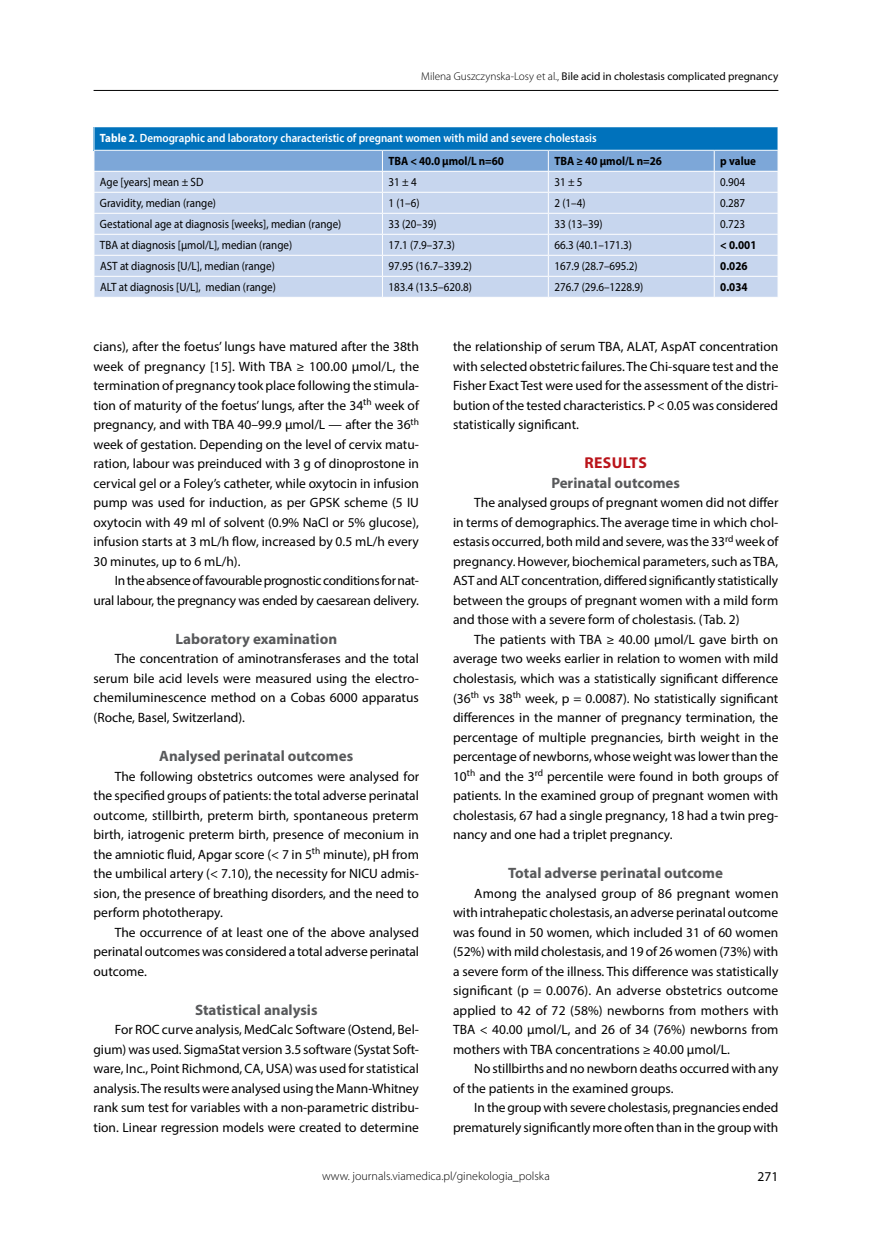
<style>
.page{position:relative;width:872px;height:1234px;background:#fff}
.page>*{position:absolute;margin:0;border:0;box-sizing:border-box;transform-origin:0 0}
.t1{font:700 15.75px "Myriad Pro";letter-spacing:.02em;color:#ba141a}
.t2{font:700 15px "Myriad Pro";color:#58595b}
.t3{font:13.5px/19.5px "Myriad Pro";letter-spacing:-.005em;color:#000;text-align:justify}
.t4{font:13.5px/19.5px "Myriad Pro";letter-spacing:-.025em;color:#000;text-align:right}
.t5{font:12px "Myriad Pro";color:#000;scale:.92 1}
.t6{font:600 12px/23.5px "Myriad Pro";color:#fff;scale:.92 1}
.t7{font:300 12px "Myriad Pro";color:#000}
.t8{font:700 12px "Myriad Pro";color:#000;scale:.92 1}
.t9{font:11.25px "Myriad Pro";color:#000}
.s1{font-weight:300}
.s2{font-weight:700}
.s3{font-weight:700;color:#000}
</style>
<div class="page">
<hr style="left:94px;top:90px;width:684px;height:1px;background:#000">
<svg style="left:94px;top:127px;width:684px;height:170px;background:#a6c5e5"></svg>
<p class="t9" style="left:421px;top:70px;width:359px"><span class="s1">Milena Guszczynska-Losy et al.,</span> Bile acid in cholestasis complicated pregnancy</p>
<p class="t6" style="left:388px;top:126px;width:228px;text-indent:-288px"><span class="s2">Table 2</span>. Demographic and laboratory characteristic of pregnant women with mild and severe cholestasis<br><span class="s3">TBA &lt; 40.0 μmol/L n=60</span></p>
<p class="t8" style="left:554px;top:153px;width:118px">TBA ≥ 40 μmol/L n=26</p>
<p class="t8" style="left:720px;top:153px;width:40px">p value</p>
<p class="t5" style="left:100px;top:175px;width:114px">Age [years] mean ± SD</p>
<p class="t5" style="left:388px;top:175px;width:32px">31 ± 4</p>
<p class="t5" style="left:554px;top:175px;width:32px">31 ± 5</p>
<p class="t5" style="left:720px;top:175px;width:29px">0.904</p>
<p class="t5" style="left:100px;top:196px;width:128px">Gravidity, median (range)</p>
<p class="t5" style="left:388px;top:196px;width:35px">1 (1–6)</p>
<p class="t5" style="left:554px;top:196px;width:35px">2 (1–4)</p>
<p class="t5" style="left:720px;top:196px;width:29px">0.287</p>
<p class="t5" style="left:100px;top:217px;width:264px">Gestational age at diagnosis [weeks], median (range)</p>
<p class="t5" style="left:388px;top:217px;width:54px">33 (20–39)</p>
<p class="t5" style="left:554px;top:217px;width:54px">33 (13–39)</p>
<p class="t5" style="left:720px;top:217px;width:29px">0.723</p>
<p class="t5" style="left:100px;top:238px;width:210px">TBA at diagnosis [μmol/L], median (range)</p>
<p class="t5" style="left:388px;top:238px;width:74px">17.1 (7.9–37.3)</p>
<p class="t5" style="left:554px;top:238px;width:86px">66.3 (40.1–171.3)</p>
<p class="t8" style="left:720px;top:237px;width:41px">&lt; 0.001</p>
<p class="t5" style="left:100px;top:259px;width:191px">AST at diagnosis [U/L], median (range)</p>
<p class="t5" style="left:388px;top:259px;width:92px">97.95 (16.7–339.2)</p>
<p class="t5" style="left:554px;top:259px;width:92px">167.9 (28.7–695.2)</p>
<p class="t8" style="left:720px;top:258px;width:31px">0.026</p>
<p class="t5" style="left:100px;top:280px;width:193px">ALT at diagnosis [U/L], median (range)</p>
<p class="t5" style="left:388px;top:280px;width:92px">183.4 (13.5–620.8)</p>
<p class="t5" style="left:554px;top:280px;width:98px">276.7 (29.6–1228.9)</p>
<p class="t8" style="left:720px;top:279px;width:31px">0.034</p>
<p class="t3" style="left:94px;top:336px;width:327px">cians), after the foetus’ lungs have matured after the 38th week of pregnancy [15]. With TBA ≥ 100.00 μmol/L, the termination of pregnancy took place following the stimula&shy;tion of maturity of the foetus’ lungs, after the 34<sup>th</sup> week of pregnancy, and with TBA 40–99.9 μmol/L — after the 36<sup>th </sup>week of gestation. Depending on the level of cervix matu&shy;ration, labour was preinduced with 3 g of dinoprostone in cervical gel or a Foley’s catheter, while oxytocin in infusion pump was used for induction, as per GPSK scheme (5 IU oxytocin with 49 ml of solvent (0.9% NaCl or 5% glucose), infusion starts at 3 mL/h flow, increased by 0.5 mL/h every 30 minutes, up to 6 mL/h).</p>
<p class="t4" style="left:94px;top:570px;width:327px">In the absence of favourable prognostic conditions for nat&shy;ural labour, the pregnancy was ended by caesarean delivery.</p>
<p class="t2" style="left:175px;top:629px;width:163px">Laboratory examination</p>
<p class="t3" style="left:94px;top:648px;width:327px;text-indent:21px">The concentration of aminotransferases and the total serum bile acid levels were measured using the electro&shy;chemiluminescence method on a Cobas 6000 apparatus (Roche, Basel, Switzerland).</p>
<p class="t2" style="left:159px;top:746px;width:195px">Analysed perinatal outcomes</p>
<p class="t3" style="left:94px;top:766px;width:327px;text-indent:21px">The following obstetrics outcomes were analysed for the specified groups of patients: the total adverse perinatal outcome, stillbirth, preterm birth, spontaneous preterm birth, iatrogenic preterm birth, presence of meconium in the amniotic fluid, Apgar score (&lt; 7 in 5<sup>th</sup> minute), pH from the umbilical artery (&lt; 7.10), the necessity for NICU admis&shy;sion, the presence of breathing disorders, and the need to perform phototherapy.</p>
<p class="t3" style="left:94px;top:922px;width:327px;text-indent:21px">The occurrence of at least one of the above analysed perinatal outcomes was considered a total adverse perinatal outcome.</p>
<p class="t2" style="left:195px;top:999px;width:124px">Statistical analysis</p>
<p class="t3" style="left:94px;top:1019px;width:327px;text-indent:21px">For ROC curve analysis, MedCalc Software (Ostend, Bel&shy;gium) was used. SigmaStat version 3.5 software (Systat Soft&shy;ware, Inc., Point Richmond, CA, USA) was used for statistical analysis. The results were analysed using the Mann-Whitney rank sum test for variables with a non-parametric distribu&shy;tion. Linear regression models were created to determine</p>
<p class="t3" style="left:453px;top:336px;width:327px">the relationship of serum TBA, ALAT, AspAT concentration with selected obstetric failures. The Chi-square test and the Fisher Exact Test were used for the assessment of the distri&shy;bution of the tested characteristics. P &lt; 0.05 was considered statistically significant.</p>
<p class="t1" style="left:584px;top:452px;width:64px">RESULTS</p>
<p class="t2" style="left:551px;top:473px;width:130px">Perinatal outcomes</p>
<p class="t3" style="left:453px;top:493px;width:327px;text-indent:21px">The analysed groups of pregnant women did not differ in terms of demographics. The average time in which chol&shy;estasis occurred, both mild and severe, was the 33<sup>rd</sup> week of pregnancy. However, biochemical parameters, such as TBA, AST and ALT concentration, differed significantly statistically between the groups of pregnant women with a mild form and those with a severe form of cholestasis. (Tab. 2)</p>
<p class="t3" style="left:453px;top:629px;width:327px;text-indent:21px">The patients with TBA ≥ 40.00 μmol/L gave birth on average two weeks earlier in relation to women with mild cholestasis, which was a statistically significant difference (36<sup>th</sup> vs 38<sup>th</sup> week, p = 0.0087). No statistically significant differences in the manner of pregnancy termination, the percentage of multiple pregnancies, birth weight in the percentage of newborns, whose weight was lower than the 10<sup>th</sup> and the 3<sup>rd</sup> percentile were found in both groups of patients. In the examined group of pregnant women with cholestasis, 67 had a single pregnancy, 18 had a twin preg&shy;nancy and one had a triplet pregnancy.</p>
<p class="t2" style="left:508px;top:863px;width:216px">Total adverse perinatal outcome</p>
<p class="t3" style="left:453px;top:883px;width:327px;text-indent:21px">Among the analysed group of 86 pregnant women with intrahepatic cholestasis, an adverse perinatal outcome was found in 50 women, which included 31 of 60 women (52%) with mild cholestasis, and 19 of 26 women (73%) with a severe form of the illness. This difference was statistically significant (p = 0.0076). An adverse obstetrics outcome applied to 42 of 72 (58%) newborns from mothers with TBA &lt; 40.00 μmol/L, and 26 of 34 (76%) newborns from mothers with TBA concentrations ≥ 40.00 μmol/L.</p>
<p class="t3" style="left:453px;top:1058px;width:327px;text-indent:21px">No stillbirths and no newborn deaths occurred with any of the patients in the examined groups.</p>
<p class="t3" style="left:453px;top:1097px;width:327px;text-align:right">In the group with severe cholestasis, pregnancies ended prematurely significantly more often than in the group with</p>
<p class="t7" style="left:322px;top:1169px;width:229px">www. journals.viamedica.pl/ginekologia_polska</p>
<p class="t3" style="left:757px;top:1166px;width:22px">271</p>
</div>
